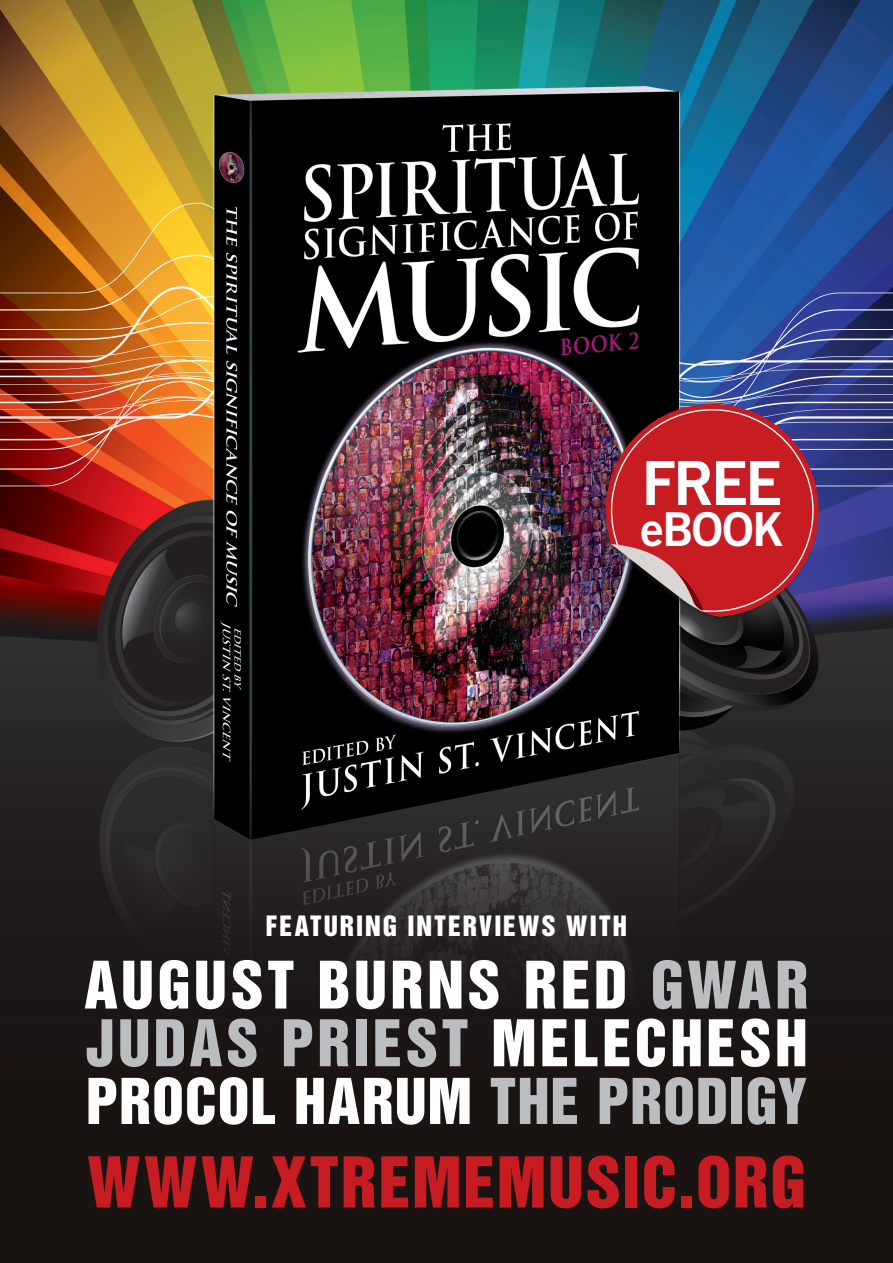
<style>
.page{position:relative;width:893px;height:1263px;background:#fff}
.page>*{position:absolute;margin:0;border:0;box-sizing:border-box;transform-origin:0 0}
.t1{font:64.12px "Helvetica Inserat";letter-spacing:.025em;color:#c61c22}
.t2{font:60.9px "Trade Gothic Bold Two";color:#fff}
.t3{font:59.85px "Helvetica Inserat";letter-spacing:.055em;color:#fff}
.t4{font:58.8px "Helvetica Inserat";letter-spacing:.055em;color:#bcbdc0}
.t5{font:57.68px "Helvetica Inserat";letter-spacing:.015em;color:#fff}
.t6{font:46.72px "Trade Gothic Bold Two";letter-spacing:-.03em;color:#fff}
.t7{font:25.65px "Helvetica Inserat";letter-spacing:.08em;color:#fff}
.s1{color:#bcbdc0}
.s2{color:#fff}
</style>
<div class="page">
<img style="left:0;top:0;width:893px;height:1263px">
<div style="left:602px;top:404px;width:217px;height:217px;background:#231f20;opacity:.45"></div>
<svg style="left:606px;top:404px;width:213px;height:213px;background:#a92533"></svg>
<svg style="left:611px;top:544px;width:113px;height:73px;background:#813a3f"></svg>
<p class="t2" style="left:642px;top:445px;width:142px">FREE</p>
<p class="t6" style="left:640px;top:500px;width:145px">eBOOK</p>
<p class="t7" style="left:266px;top:910px;width:362px">FEATURING INTERVIEWS WITH</p>
<p class="t3" style="left:84px;top:949px;width:722px">AUGUST BURNS RED <span class="s1">GWAR</span></p>
<p class="t4" style="left:85px;top:1008px;width:724px">JUDAS PRIEST <span class="s2">MELECHESH</span></p>
<p class="t5" style="left:86px;top:1067px;width:722px">PROCOL HARUM <span class="s1">THE PRODIGY</span></p>
<p class="t1" style="left:87px;top:1144px;width:56px">WWW</p>
<p class="t1" style="left:253px;top:1144px;width:555px">.XTREMEMUSIC.ORG</p>
</div>
